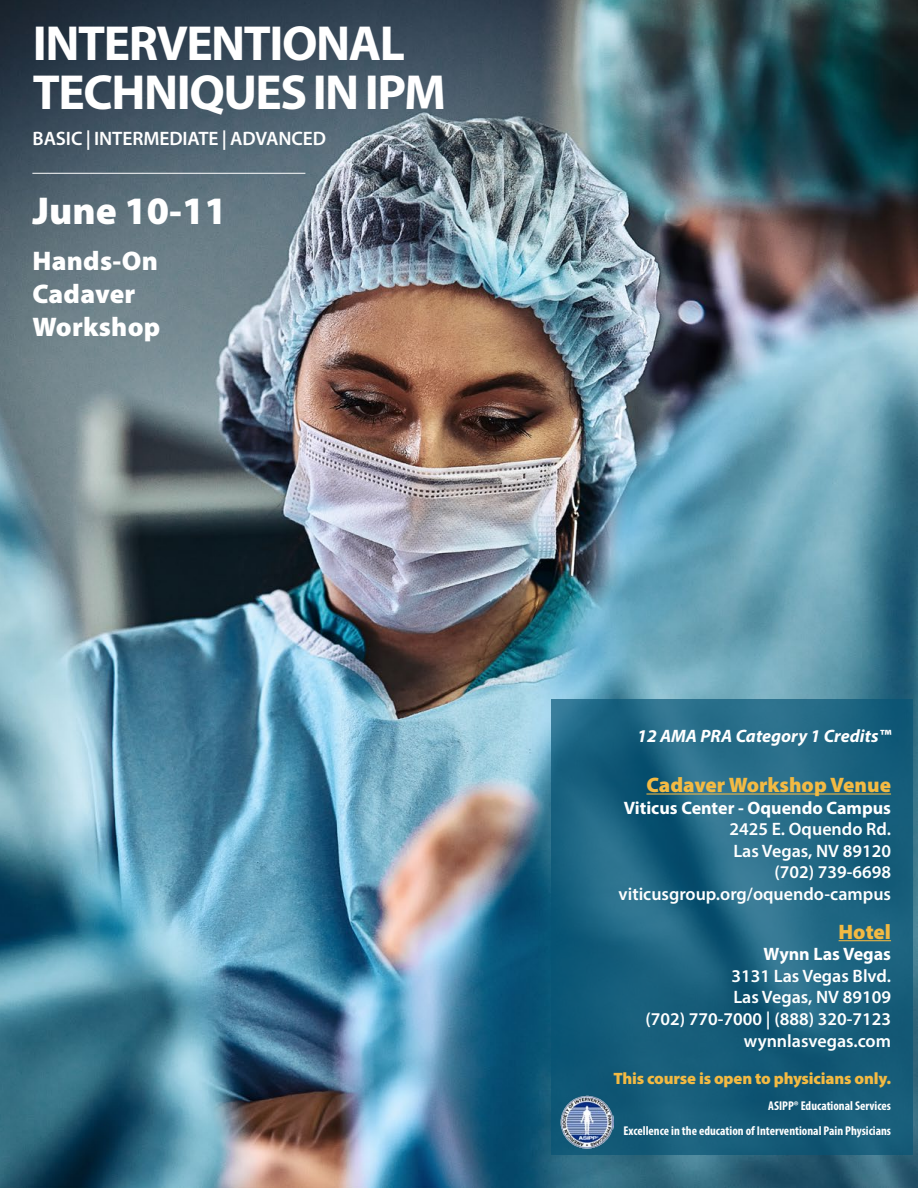
<style>
.page{position:relative;width:918px;height:1188px;background:#fff}
.page>*{position:absolute;margin:0;border:0;box-sizing:border-box;transform-origin:0 0}
.t1{font:700 49.5px/49.5px "Myriad Pro";letter-spacing:-.03em;color:#fff}
.t2{font:900 39px "Myriad Pro";color:#fff}
.t3{font:900 27px/33px "Myriad Pro";letter-spacing:.01em;color:#fff}
.t4{font:900 21px "Myriad Pro";color:#f3ba43}
.t5{font:600 19.5px "Myriad Pro";letter-spacing:-.005em;color:#fff}
.t6{font:600 18px/21.6px "Myriad Pro";color:#fff;text-align:right}
.t7{font:700 18px "Myriad Pro";color:#fff}
.t8{font:italic 700 18px "Myriad Pro";color:#fff}
.t9{font:900 16.5px "Myriad Pro";letter-spacing:-.01em;color:#f3ba43}
.t10{font:700 condensed 12.75px/25.5px "Myriad Pro";color:#fff;text-align:right}
</style>
<div class="page">
<img style="left:0;top:0;width:918px;height:1188px">
<svg style="left:552px;top:700px;width:361px;height:455px;background:#1b627f"></svg>
<hr style="left:646px;top:793px;width:245px;height:2px;background:#f3ba43">
<hr style="left:839px;top:940px;width:52px;height:1px;background:#f3ba43">
<hr style="left:32px;top:173px;width:273px;height:1px;background:#fff">
<img style="left:561px;top:1095px;width:53px;height:53px">
<h1 class="t1" style="left:33px;top:17px;width:415px">INTERVENTIONAL<br>TECHNIQUES IN IPM</h1>
<p class="t5" style="left:33px;top:126px;width:295px">BASIC | INTERMEDIATE | ADVANCED</p>
<h2 class="t2" style="left:32px;top:184px;width:196px">June 10-11</h2>
<h3 class="t3" style="left:32px;top:243px;width:130px">Hands-On<br>Cadaver<br>Workshop</h3>
<p class="t8" style="left:637px;top:724px;width:255px">12 AMA PRA Category 1 Credits™</p>
<p class="t4" style="left:646px;top:771px;width:246px">Cadaver Workshop Venue</p>
<p class="t7" style="left:624px;top:796px;width:269px">Viticus Center - Oquendo Campus</p>
<p class="t6" style="left:619px;top:818px;width:274px">2425 E. Oquendo Rd.<br>Las Vegas, NV 89120<br>(702) 739-6698 viticusgroup.org/oquendo-campus</p>
<p class="t4" style="left:839px;top:918px;width:54px">Hotel</p>
<p class="t7" style="left:764px;top:942px;width:129px">Wynn Las Vegas</p>
<p class="t6" style="left:645px;top:965px;width:247px">3131 Las Vegas Blvd.<br>Las Vegas, NV 89109<br>(702) 770-7000 | (888) 320-7123 wynnlasvegas.com</p>
<p class="t9" style="left:613px;top:1068px;width:279px">This course is open to physicians only.</p>
<p class="t10" style="left:624px;top:1093px;width:269px">ASIPP® Educational Services<br>Excellence in the education of Interventional Pain Physicians</p>
</div>
